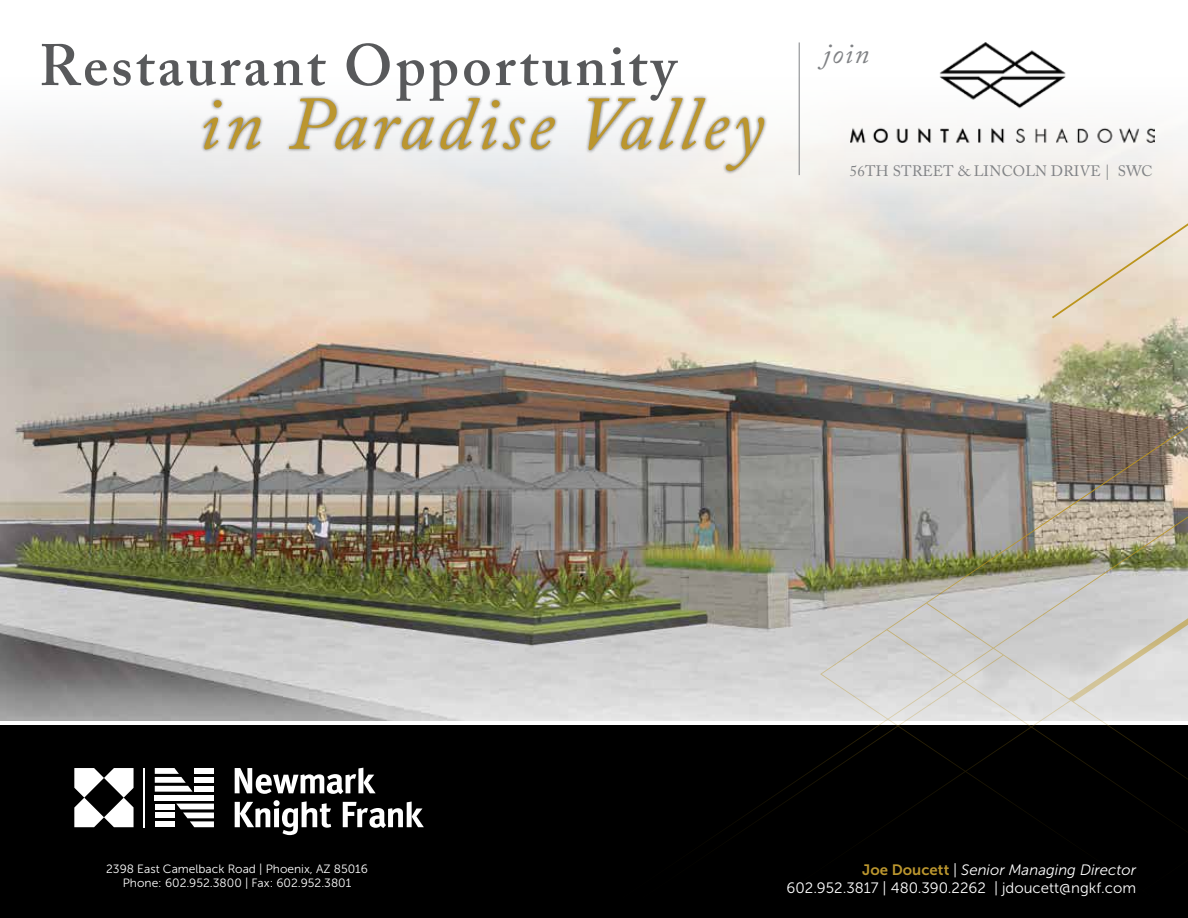
<style>
.page{position:relative;width:1188px;height:918px;background:#fff}
.page>*{position:absolute;margin:0;border:0;box-sizing:border-box;transform-origin:0 0}
.t1{font:italic 74.85px "Adobe Caslon Pro";letter-spacing:.05em;color:#bb962e}
.t2{font:600 57.9px "Adobe Caslon Pro";letter-spacing:.05em;color:#58595b}
.t3{font:italic 28.5px "Adobe Caslon Pro";color:#808285}
.t4{font:15px/18px "Museo Sans 300";color:#fff;text-align:right}
.t5{font:15px "Adobe Caslon Pro";letter-spacing:.01em;color:#808285}
.t6{font:12px/14.4px "Museo Sans 300";color:#fff;text-align:center}
.s1{font-family:"Museo Sans 700";color:#bb962e}
.s2{font-style:italic}
</style>
<div class="page">
<img style="left:0;top:77px;width:1188px;height:643px">
<div style="left:0;top:725px;width:1188px;height:193px;background:#000"></div>
<div style="left:200px;top:94px;width:568px;height:81px;background:#000;opacity:.62"></div>
<svg style="left:1050px;top:203px;width:138px;height:117px"></svg>
<img style="left:572px;top:506px;width:248px;height:325px">
<svg style="left:727px;top:611px;width:93px;height:221px"></svg>
<svg style="left:820px;top:416px;width:368px;height:416px"></svg>
<img style="left:851px;top:42px;width:303px;height:100px">
<hr style="left:799px;top:42px;width:1px;height:133px;background:#808285">
<svg style="left:74px;top:768px;width:60px;height:59px"></svg>
<div style="left:155px;top:795px;width:59px;height:6px;background:#fff"></div>
<div style="left:155px;top:804px;width:19px;height:5px;background:#fff"></div>
<div style="left:155px;top:813px;width:19px;height:5px;background:#fff"></div>
<div style="left:155px;top:821px;width:19px;height:6px;background:#fff"></div>
<svg style="left:176px;top:804px;width:38px;height:23px"></svg>
<div style="left:194px;top:786px;width:20px;height:6px;background:#fff"></div>
<div style="left:194px;top:777px;width:20px;height:6px;background:#fff"></div>
<div style="left:194px;top:768px;width:20px;height:6px;background:#fff"></div>
<svg style="left:155px;top:768px;width:38px;height:24px"></svg>
<hr style="left:144px;top:768px;width:1px;height:59px;background:#fff">
<svg style="left:235px;top:768px;width:141px;height:26px"></svg>
<svg style="left:343px;top:802px;width:81px;height:26px"></svg>
<svg style="left:235px;top:800px;width:96px;height:35px"></svg>
<h2 class="t2" style="left:39px;top:31px;width:639px">Restaurant Opportunity</h2>
<h1 class="t1" style="left:199px;top:79px;width:566px">in Paradise Valley</h1>
<h3 class="t3" style="left:823px;top:37px;width:48px">join</h3>
<p class="t5" style="left:850px;top:162px;width:304px">56TH STREET &amp; LINCOLN DRIVE | SWC</p>
<p class="t6" style="left:106px;top:862px;width:263px">2398 East Camelback Road | Phoenix, AZ 85016<br>Phone: 602.952.3800 | Fax: 602.952.3801</p>
<p class="t4" style="left:787px;top:861px;width:351px"><span class="s1">Joe Doucett</span> | <span class="s2">Senior Managing Director<br></span>602.952.3817 | 480.390.2262 | jdoucett@ngkf.com</p>
</div>
